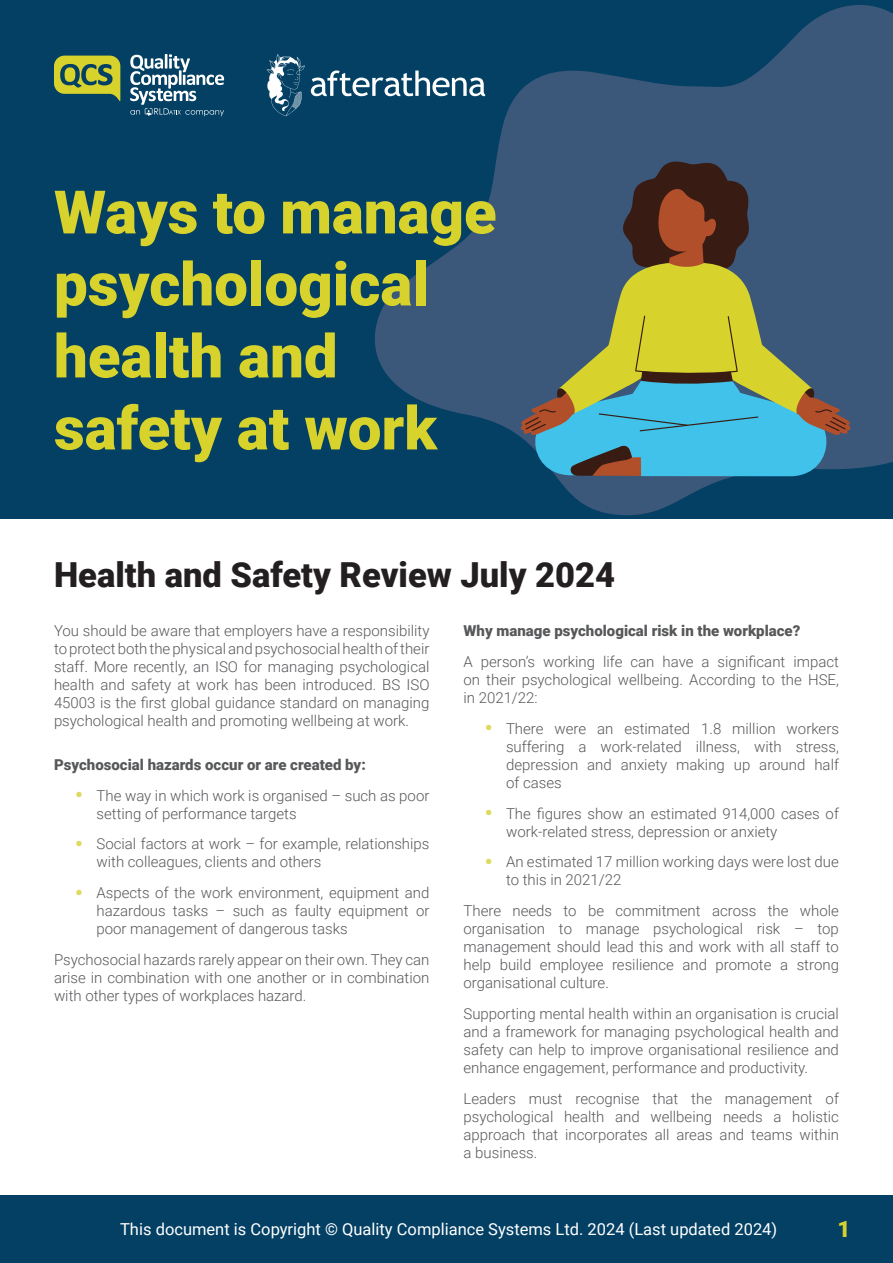
<style>
.page{position:relative;width:893px;height:1263px;background:#fff}
.page>*{position:absolute;margin:0;border:0;box-sizing:border-box;transform-origin:0 0}
.t1{font:900 60px/72px "Roboto";color:#d7d32c}
.t2{font:900 34.5px "Roboto";color:#231f20}
.t3{font:900 22.5px "Roboto";color:#d7d32c}
.t4{font:16.5px "Roboto";color:#fff}
.t5{font:300 15px/18px "Roboto";color:#57585a;text-align:justify}
.t6{font:900 15px "Roboto";color:#57585a}
.s1{font-weight:900;font-size:21px;color:#deda5f}
</style>
<div class="page">
<div style="left:0;top:1195px;width:893px;height:68px;background:#034064"></div>
<div style="left:0;top:0;width:893px;height:519px;background:#034064"></div>
<svg style="left:346px;top:5px;width:547px;height:511px"></svg>
<svg style="left:54px;top:56px;width:66px;height:45px"></svg>
<svg style="left:130px;top:54px;width:94px;height:62px"></svg>
<svg style="left:311px;top:71px;width:174px;height:25px"></svg>
<svg style="left:267px;top:54px;width:38px;height:62px"></svg>
<svg style="left:519px;top:153px;width:333px;height:323px"></svg>
<h1 class="t1" style="left:54px;top:181px;width:444px">Ways to manage psychological health and safety at work</h1>
<h2 class="t2" style="left:54px;top:561px;width:563px">Health and Safety Review July 2024</h2>
<p class="t5" style="left:54px;top:623px;width:377px">You should be aware that employers have a responsibility to protect both the physical and psychosocial health of their staff. More recently, an ISO for managing psychological health and safety at work has been introduced. BS ISO 45003 is the first global guidance standard on managing psychological health and promoting wellbeing at work.</p>
<p class="t6" style="left:54px;top:758px;width:313px">Psychosocial hazards occur or are created by:</p>
<p class="t5" style="left:97px;top:787px;width:334px;text-indent:-21px"><span class="s1">•</span> The way in which work is organised – such as poor setting of performance targets</p>
<p class="t5" style="left:97px;top:836px;width:334px;text-indent:-21px"><span class="s1">•</span> Social factors at work – for example, relationships with colleagues, clients and others</p>
<p class="t5" style="left:97px;top:885px;width:334px;text-indent:-21px"><span class="s1">•</span> Aspects of the work environment, equipment and hazardous tasks – such as faulty equipment or poor management of dangerous tasks</p>
<p class="t5" style="left:54px;top:952px;width:377px">Psychosocial hazards rarely appear on their own. They can arise in combination with one another or in combination with other types of workplaces hazard.</p>
<p class="t6" style="left:463px;top:625px;width:338px">Why manage psychological risk in the workplace?</p>
<p class="t5" style="left:463px;top:652px;width:377px">A person’s working life can have a significant impact on their psychological wellbeing. According to the HSE, in 2021/22:</p>
<p class="t5" style="left:506px;top:721px;width:334px;text-indent:-21px"><span class="s1">•</span> There were an estimated 1.8 million workers suffering a work-related illness, with stress, depression and anxiety making up around half of cases</p>
<p class="t5" style="left:506px;top:804px;width:334px;text-indent:-21px"><span class="s1">•</span> The figures show an estimated 914,000 cases of work-related stress, depression or anxiety</p>
<p class="t5" style="left:506px;top:854px;width:334px;text-indent:-21px"><span class="s1">•</span> An estimated 17 million working days were lost due to this in 2021/22</p>
<p class="t5" style="left:463px;top:903px;width:377px">There needs to be commitment across the whole organisation to manage psychological risk – top management should lead this and work with all staff to help build employee resilience and promote a strong organisational culture.</p>
<p class="t5" style="left:463px;top:1006px;width:377px">Supporting mental health within an organisation is crucial and a framework for managing psychological health and safety can help to improve organisational resilience and enhance engagement, performance and productivity.</p>
<p class="t5" style="left:463px;top:1090px;width:377px">Leaders must recognise that the management of psychological health and wellbeing needs a holistic approach that incorporates all areas and teams within a business.</p>
<p class="t4" style="left:120px;top:1222px;width:659px">This document is Copyright © Quality Compliance Systems Ltd. 2024 (Last updated 2024)</p>
<h3 class="t3" style="left:837px;top:1220px;width:15px">1</h3>
</div>
